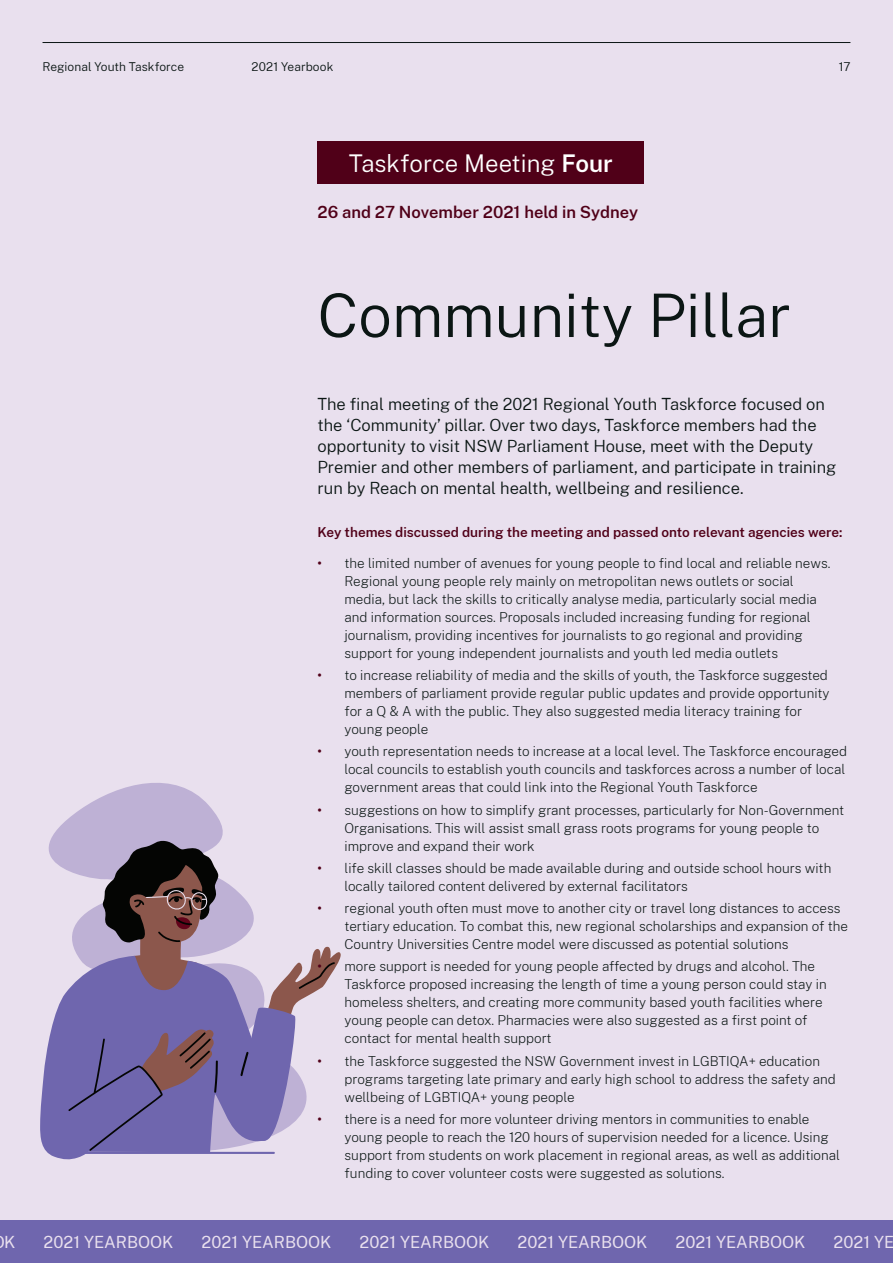
<style>
.page{position:relative;width:893px;height:1263px;background:#e9e0ee}
.page>*{position:absolute;margin:0;border:0;box-sizing:border-box;transform-origin:0 0}
.t1{font:300 60px "Public Sans NSW";color:#0b1614}
.t2{font:300 24px "Public Sans NSW";color:#fff}
.t3{font:300 16.5px/21px "Public Sans NSW";color:#0b1614}
.t4{font:16.5px "Public Sans NSW";color:#e9e0ee}
.t5{font:600 16.5px "Public Sans NSW";color:#500018}
.t6{font:200 13.5px/18px "Public Sans NSW";color:#0b1614}
.t7{font:600 13.5px "Public Sans NSW";color:#500018}
.t8{font:300 12px "Public Sans NSW";letter-spacing:.005em;color:#0b1614}
.s1{font-weight:600}
.s2{font-weight:600;color:#500018}
</style>
<div class="page">
<hr style="left:43px;top:42px;width:807px;height:1px;background:#0b1614">
<svg style="left:48px;top:783px;width:206px;height:173px;fill:#beb1d5"></svg>
<div style="left:317px;top:141px;width:327px;height:43px;background:#500018"></div>
<svg style="left:101px;top:840px;width:118px;height:116px;background:#645259"></svg>
<svg style="left:40px;top:956px;width:235px;height:204px;fill:#6f66ae"></svg>
<svg style="left:68px;top:1029px;width:150px;height:122px;background:#6f619b"></svg>
<svg style="left:229px;top:946px;width:112px;height:206px"></svg>
<hr style="left:85px;top:1152px;width:189px;height:2px;background:#6f66ae">
<div style="left:0;top:1220px;width:893px;height:43px;background:#6f66ae"></div>
<p class="t8" style="left:43px;top:58px;width:143px">Regional Youth Taskforce</p>
<p class="t8" style="left:252px;top:58px;width:83px">2021 Yearbook</p>
<p class="t8" style="left:839px;top:58px;width:13px">17</p>
<p class="t2" style="left:349px;top:146px;width:266px">Taskforce Meeting <span class="s1">Four</span></p>
<p class="t5" style="left:317px;top:199px;width:322px">26 and 27 November 2021 held in Sydney</p>
<h2 class="t1" style="left:317px;top:271px;width:475px">Community Pillar</h2>
<p class="t3" style="left:317px;top:392px;width:520px">The final meeting of the 2021 Regional Youth Taskforce focused on the ‘Community’ pillar. Over two days, Taskforce members had the opportunity to visit NSW Parliament House, meet with the Deputy Premier and other members of parliament, and participate in training run by Reach on mental health, wellbeing and resilience.</p>
<p class="t7" style="left:317px;top:522px;width:527px">Key themes discussed during the meeting and passed onto relevant agencies were:</p>
<p class="t6" style="left:344px;top:553px;width:487px;text-indent:-27px"><span class="s2">•</span> the limited number of avenues for young people to find local and reliable news.<br>Regional young people rely mainly on metropolitan news outlets or social media, but lack the skills to critically analyse media, particularly social media and information sources. Proposals included increasing funding for regional journalism, providing incentives for journalists to go regional and providing support for young independent journalists and youth led media outlets</p>
<p class="t6" style="left:344px;top:665px;width:487px;text-indent:-27px"><span class="s2">•</span> to increase reliability of media and the skills of youth, the Taskforce suggested members of parliament provide regular public updates and provide opportunity for a Q &amp; A with the public. They also suggested media literacy training for young people</p>
<p class="t6" style="left:344px;top:741px;width:504px;text-indent:-27px"><span class="s2">•</span> youth representation needs to increase at a local level. The Taskforce encouraged local councils to establish youth councils and taskforces across a number of local government areas that could link into the Regional Youth Taskforce</p>
<p class="t6" style="left:344px;top:800px;width:501px;text-indent:-27px"><span class="s2">•</span> suggestions on how to simplify grant processes, particularly for Non-Government<br>Organisations. This will assist small grass roots programs for young people to improve and expand their work</p>
<p class="t6" style="left:344px;top:858px;width:488px;text-indent:-27px"><span class="s2">•</span> life skill classes should be made available during and outside school hours with locally tailored content delivered by external facilitators</p>
<p class="t6" style="left:344px;top:898px;width:505px;text-indent:-27px"><span class="s2">•</span> regional youth often must move to another city or travel long distances to access tertiary education. To combat this, new regional scholarships and expansion of the<br>Country Universities Centre model were discussed as potential solutions</p>
<p class="t6" style="left:345px;top:956px;width:484px;text-indent:-27px"><span class="s2">•</span> more support is needed for young people affected by drugs and alcohol. The Taskforce proposed increasing the length of time a young person could stay in homeless shelters, and creating more community based youth facilities where young people can detox. Pharmacies were also suggested as a first point of contact for mental health support</p>
<p class="t6" style="left:345px;top:1051px;width:493px;text-indent:-27px"><span class="s2">•</span> the Taskforce suggested the NSW Government invest in LGBTIQA+ education programs targeting late primary and early high school to address the safety and wellbeing of LGBTIQA+ young people</p>
<p class="t6" style="left:344px;top:1109px;width:497px;text-indent:-27px"><span class="s2">•</span> there is a need for more volunteer driving mentors in communities to enable young people to reach the 120 hours of supervision needed for a licence. Using support from students on work placement in regional areas, as well as additional funding to cover volunteer costs were suggested as solutions.</p>
<p class="t4" style="left:4px;top:1229px;width:13px">K</p>
<p class="t4" style="left:44px;top:1229px;width:131px">2021 YEARBOOK</p>
<p class="t4" style="left:202px;top:1229px;width:131px">2021 YEARBOOK</p>
<p class="t4" style="left:360px;top:1229px;width:131px">2021 YEARBOOK</p>
<p class="t4" style="left:518px;top:1229px;width:131px">2021 YEARBOOK</p>
<p class="t4" style="left:676px;top:1229px;width:131px">2021 YEARBOOK</p>
<p class="t4" style="left:834px;top:1229px;width:62px">2021 YE</p>
</div>
